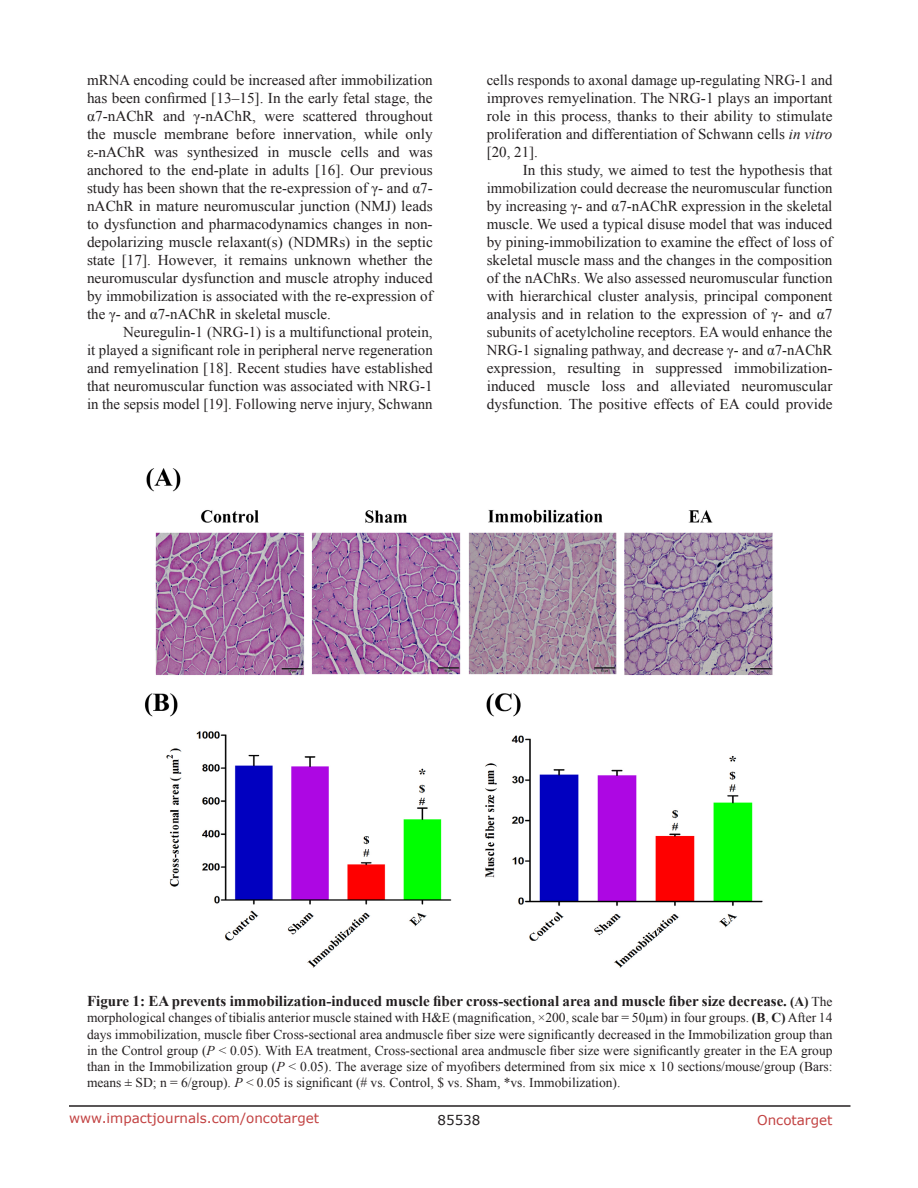
<style>
.page{position:relative;width:918px;height:1188px;background:#fff}
.page>*{position:absolute;margin:0;border:0;box-sizing:border-box;transform-origin:0 0}
.BodyText{font:15px/18px "Times New Roman";color:#231f20;text-align:justify}
.figuretext{font:700 15px "Times New Roman";color:#231f20}
.figuretext-2{font:13.5px/16.2px "Times New Roman";color:#231f20;text-align:justify}
.t1{font:13.5px "Verdana";color:#c24141}
.t2{font:13.5px "Verdana";color:#231f20}
.s1{font-style:italic}
.s2{font-size:13.5px}
.s3{font-weight:400;font-size:13.5px}
.s4{font-weight:700}
</style>
<div class="page">
<hr style="left:69px;top:1105px;width:781px;height:2px;background:#231f20">
<img style="left:145px;top:468px;width:628px;height:500px">
<p class="BodyText" style="left:87px;top:71px;width:347px">mRNA encoding could be increased after immobilization has been confirmed [13–15]. In the early fetal stage, the α7-nAChR and γ-nAChR, were scattered throughout the muscle membrane before innervation, while only ε-nAChR was synthesized in muscle cells and was anchored to the end-plate in adults [16]. Our previous study has been shown that the re-expression of γ- and α7- nAChR in mature neuromuscular junction (NMJ) leads to dysfunction and pharmacodynamics changes in non&shy;depolarizing muscle relaxant(s) (NDMRs) in the septic state [17]. However, it remains unknown whether the neuromuscular dysfunction and muscle atrophy induced by immobilization is associated with the re-expression of the γ- and α7-nAChR in skeletal muscle.</p>
<p class="BodyText" style="left:87px;top:323px;width:347px;text-indent:36px">Neuregulin-1 (NRG-1) is a multifunctional protein, it played a significant role in peripheral nerve regeneration and remyelination [18]. Recent studies have established that neuromuscular function was associated with NRG-1 in the sepsis model [19]. Following nerve injury, Schwann</p>
<p class="BodyText" style="left:487px;top:71px;width:347px">cells responds to axonal damage up-regulating NRG-1 and improves remyelination. The NRG-1 plays an important role in this process, thanks to their ability to stimulate proliferation and differentiation of Schwann cells <span class="s1">in vitro </span>[20, 21].</p>
<p class="BodyText" style="left:487px;top:161px;width:347px;text-indent:36px">In this study, we aimed to test the hypothesis that immobilization could decrease the neuromuscular function by increasing γ- and α7-nAChR expression in the skeletal muscle. We used a typical disuse model that was induced by pining-immobilization to examine the effect of loss of skeletal muscle mass and the changes in the composition of the nAChRs. We also assessed neuromuscular function with hierarchical cluster analysis, principal component analysis and in relation to the expression of γ- and α7 subunits of acetylcholine receptors. EA would enhance the NRG-1 signaling pathway, and decrease γ- and α7-nAChR expression, resulting in suppressed immobilization&shy;induced muscle loss and alleviated neuromuscular dysfunction. The positive effects of EA could provide</p>
<p class="figuretext" style="left:87px;top:990px;width:747px">Figure 1: EA prevents immobilization-induced muscle fiber cross-sectional area and muscle fiber size decrease. <span class="s2">(A)</span> <span class="s3">The</span></p>
<p class="figuretext-2" style="left:87px;top:1009px;width:747px">morphological changes of tibialis anterior muscle stained with H&amp;E (magnification, ×200, scale bar = 50μm) in four groups. <span class="s4">(B</span>, <span class="s4">C)</span> After 14 days immobilization, muscle fiber Cross-sectional area andmuscle fiber size were significantly decreased in the Immobilization group than in the Control group (<span class="s1">P</span> &lt; 0.05). With EA treatment, Cross-sectional area andmuscle fiber size were significantly greater in the EA group than in the Immobilization group (<span class="s1">P</span> &lt; 0.05). The average size of myofibers determined from six mice x 10 sections/mouse/group (Bars: means ± SD; n = 6/group). <span class="s1">P</span> &lt; 0.05 is significant (# vs. Control, $ vs. Sham, *vs. Immobilization).</p>
<p class="t1" style="left:69px;top:1109px;width:252px">www.impactjournals.com/oncotarget</p>
<p class="t2" style="left:438px;top:1111px;width:44px">85538</p>
<p class="t1" style="left:757px;top:1111px;width:77px">Oncotarget</p>
</div>
